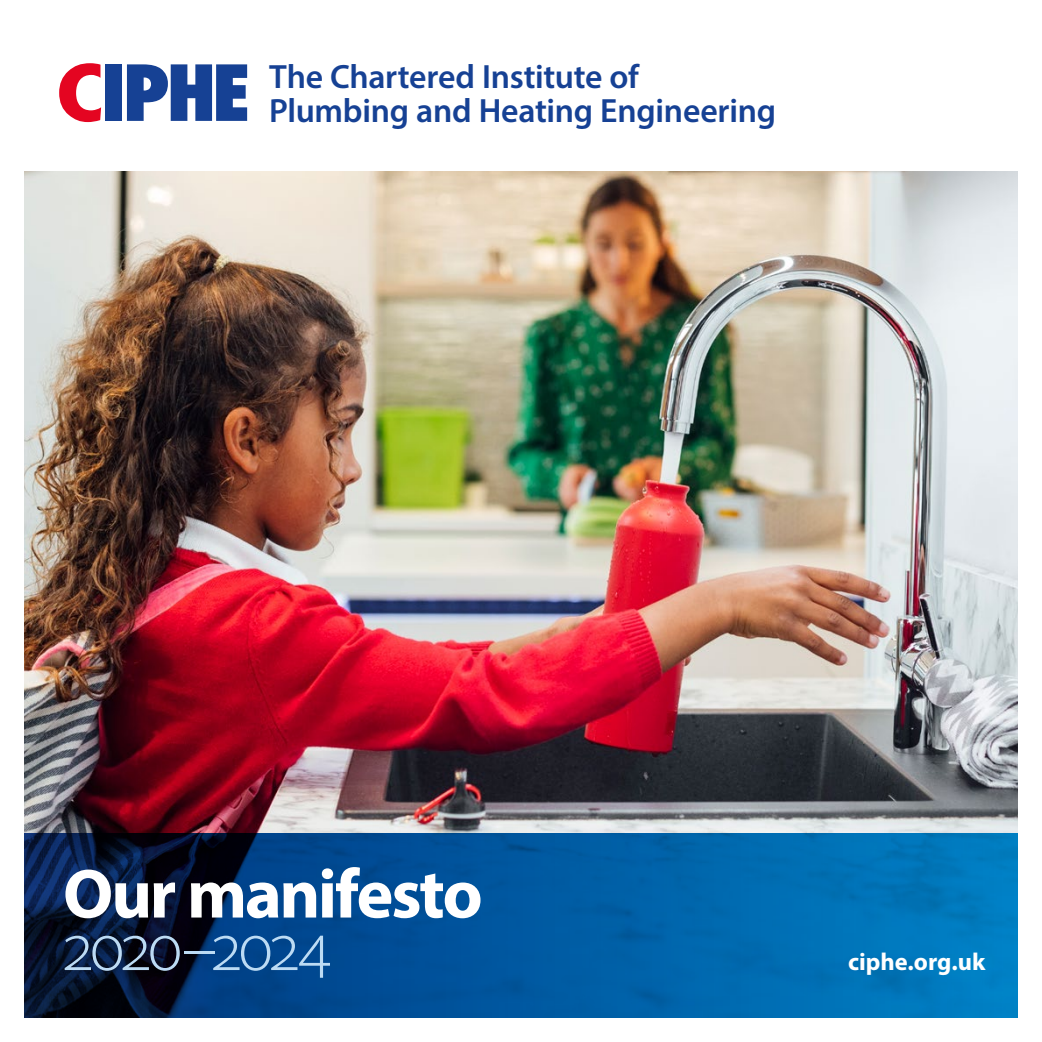
<style>
.page{position:relative;width:1042px;height:1042px;background:#fff}
.page>*{position:absolute;margin:0;border:0;box-sizing:border-box;transform-origin:0 0}
.Heading_1{font:700 70px/52.5px "Myriad Pro";letter-spacing:-.035em;color:#fff}
.Footnotes{font:600 33.77px/33.8px "Myriad Pro";letter-spacing:-.01em;color:#164194}
.Footnotes-2{font:700 24.5px "Myriad Pro";color:#fff}
.s1{font-weight:300;color:#bcdbf4}
</style>
<div class="page">
<img style="left:25px;top:172px;width:992px;height:661px">
<svg style="left:25px;top:833px;width:992px;height:184px;background:#01508e"></svg>
<svg style="left:59px;top:63px;width:42px;height:59px"></svg>
<div style="left:105px;top:64px;width:17px;height:57px;background:#164194"></div>
<svg style="left:127px;top:64px;width:120px;height:57px"></svg>
<p class="Footnotes" style="left:269px;top:59px;width:508px">The Chartered Institute of<br>Plumbing and Heating Engineering</p>
<p class="Heading_1" style="left:63px;top:865px;width:421px">Our manifesto<br><span class="s1">2020–2024</span></p>
<p class="Footnotes-2" style="left:848px;top:946px;width:139px">ciphe.org.uk</p>
</div>
